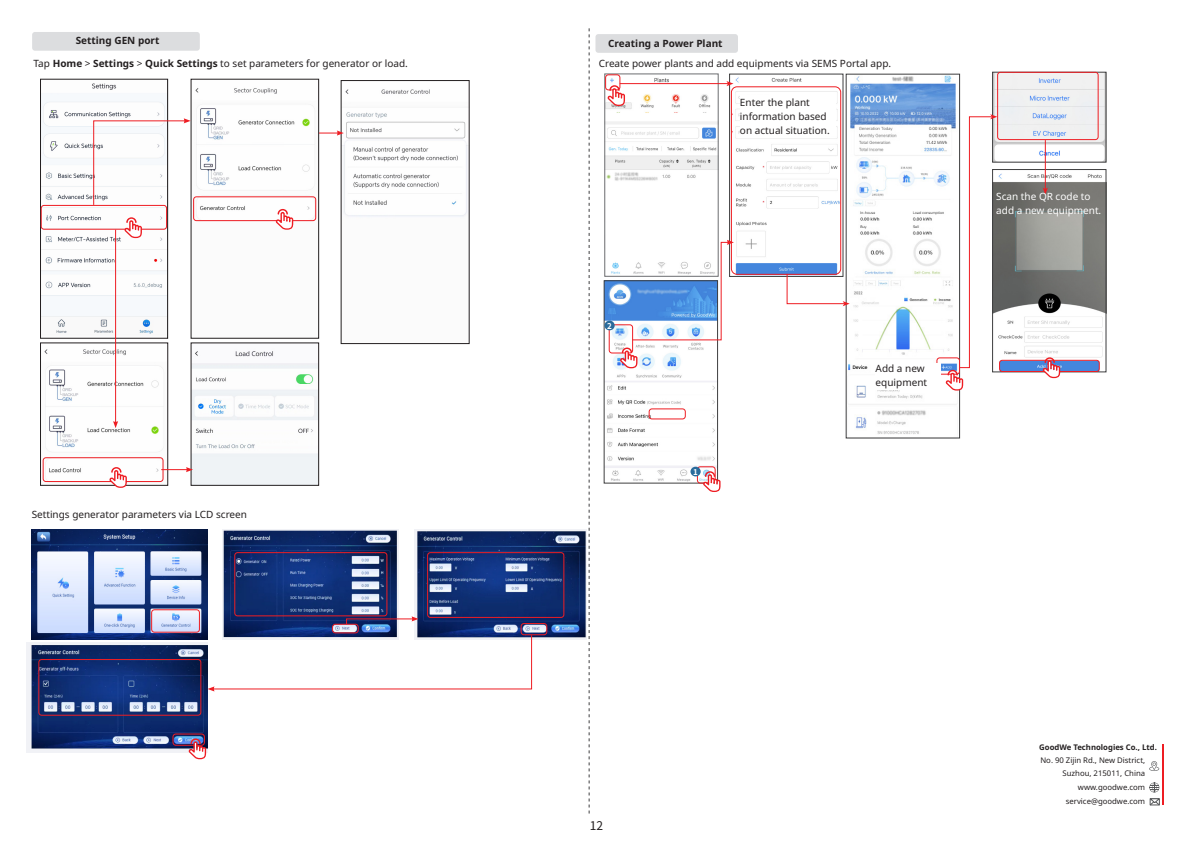
<style>
.page{position:relative;width:1191px;height:842px;background:#fff}
.page>*{position:absolute;margin:0;border:0;box-sizing:border-box;transform-origin:0 0}
.t1{font:12px "Source Han Sans CN";color:#231f20}
.t2{font:10px/14px "Noto Sans";color:#231f20}
.t3{font:700 10px "Noto Sans";color:#231f20}
.t4{font:10px/14px "Noto Sans";color:#fff}
.四级标题{font:700 8px "Source Han Sans CN";color:#fff}
.t5{font:7.8px/13.6px "Noto Sans";color:#231f20;text-align:right}
.t6{font:700 7.8px "Noto Sans";color:#231f20}
.s1{font-weight:700}
</style>
<div class="page">
<svg style="left:589px;top:28px;width:1px;height:786px"></svg>
<div style="left:32px;top:32px;width:168px;height:19px;background:#dcdddf;border-radius:3px"></div>
<img style="left:994px;top:74px;width:110px;height:87px">
<div style="left:992px;top:72px;width:114px;height:91px;border:1px solid #3e3e3f"></div>
<img style="left:997px;top:171px;width:107px;height:199px">
<div style="left:992px;top:169px;width:114px;height:203px;border:1px solid #3e3e3f"></div>
<img style="left:848px;top:76px;width:109px;height:358px">
<img style="left:606px;top:76px;width:110px;height:198px">
<div style="left:604px;top:74px;width:114px;height:203px;border:1px solid #6c6d70"></div>
<div style="left:605px;top:74px;width:15px;height:16px;border:1px solid #ee1d23;border-radius:3px"></div>
<svg style="left:607px;top:85px;width:18px;height:21px"></svg>
<img style="left:733px;top:77px;width:108px;height:196px">
<div style="left:729px;top:74px;width:114px;height:203px;border:1px solid #3e3e3f"></div>
<div style="left:731px;top:86px;width:110px;height:189px;border:1px solid #ee1d23;border-radius:6px"></div>
<div style="left:936px;top:357px;width:24px;height:18px;border:1px solid #ee1d23;border-radius:3px"></div>
<div style="left:999px;top:360px;width:100px;height:12px;border:1px solid #ee1d23;border-radius:3px"></div>
<hr style="left:620px;top:83px;width:108px;height:1px;background:#ee1d23">
<svg style="left:726px;top:81px;width:7px;height:5px"></svg>
<svg style="left:786px;top:273px;width:63px;height:33px"></svg>
<img style="left:606px;top:282px;width:110px;height:199px">
<div style="left:604px;top:280px;width:114px;height:203px;border:1px solid #3e3e3f"></div>
<div style="left:697px;top:466px;width:18px;height:18px;border:1px solid #ee1d23;border-radius:3px"></div>
<div style="left:608px;top:324px;width:25px;height:29px;border:1px solid #ee1d23;border-radius:3px"></div>
<svg style="left:702px;top:471px;width:18px;height:21px"></svg>
<svg style="left:619px;top:348px;width:18px;height:20px"></svg>
<div style="left:690px;top:467px;width:10px;height:9px;background:#2a6b9b;border-radius:50%"></div>
<div style="left:604px;top:321px;width:10px;height:9px;background:#2a6b9b;border-radius:50%"></div>
<svg style="left:631px;top:240px;width:103px;height:101px"></svg>
<div style="left:648px;top:408px;width:38px;height:11px;border:1px solid #ee1d23;border-radius:3px"></div>
<div style="left:997px;top:72px;width:101px;height:68px;border:1px solid #ee1d23;border-radius:3px"></div>
<hr style="left:1044px;top:140px;width:1px;height:49px;background:#ee1d23">
<svg style="left:1042px;top:188px;width:5px;height:7px"></svg>
<svg style="left:945px;top:114px;width:52px;height:277px"></svg>
<svg style="left:1042px;top:357px;width:18px;height:21px"></svg>
<div style="left:595px;top:34px;width:143px;height:19px;background:#dcdddf;border-radius:3px"></div>
<div style="left:875px;top:363px;width:66px;height:27px;background:#fff"></div>
<div style="left:740px;top:96px;width:96px;height:40px;background:#fff"></div>
<svg style="left:1149px;top:782px;width:10px;height:10px"></svg>
<svg style="left:1149px;top:761px;width:10px;height:10px"></svg>
<svg style="left:1149px;top:798px;width:11px;height:8px"></svg>
<hr style="left:1162px;top:744px;width:1px;height:61px;background:#ee1d23">
<img style="left:42px;top:83px;width:124px;height:254px">
<div style="left:40px;top:79px;width:128px;height:260px;border:1px solid #231f20"></div>
<img style="left:195px;top:88px;width:122px;height:138px">
<div style="left:191px;top:79px;width:128px;height:260px;border:1px solid #231f20"></div>
<img style="left:42px;top:344px;width:122px;height:139px">
<div style="left:40px;top:342px;width:128px;height:144px;border:1px solid #231f20"></div>
<img style="left:343px;top:89px;width:124px;height:128px">
<div style="left:341px;top:80px;width:128px;height:264px;border:1px solid #231f20"></div>
<img style="left:193px;top:351px;width:124px;height:133px">
<div style="left:191px;top:342px;width:128px;height:144px;border:1px solid #231f20"></div>
<div style="left:41px;top:205px;width:126px;height:25px;border:1px solid #ee1d23;border-radius:3px"></div>
<hr style="left:115px;top:230px;width:1px;height:193px;background:#ee1d23">
<svg style="left:113px;top:421px;width:5px;height:7px"></svg>
<svg style="left:93px;top:118px;width:98px;height:88px"></svg>
<svg style="left:319px;top:130px;width:25px;height:6px"></svg>
<svg style="left:124px;top:217px;width:18px;height:21px"></svg>
<div style="left:43px;top:457px;width:120px;height:25px;border:1px solid #ee1d23;border-radius:3px"></div>
<svg style="left:161px;top:467px;width:32px;height:5px"></svg>
<svg style="left:109px;top:467px;width:18px;height:21px"></svg>
<div style="left:193px;top:196px;width:123px;height:25px;border:1px solid #ee1d23;border-radius:3px"></div>
<svg style="left:275px;top:209px;width:18px;height:21px"></svg>
<img style="left:223px;top:530px;width:176px;height:104px">
<img style="left:27px;top:642px;width:180px;height:110px">
<img style="left:414px;top:530px;width:173px;height:110px">
<img style="left:32px;top:530px;width:175px;height:110px">
<div style="left:151px;top:609px;width:49px;height:24px;border:1px solid #ee1d23;border-radius:3px"></div>
<svg style="left:345px;top:616px;width:73px;height:9px"></svg>
<div style="left:332px;top:624px;width:27px;height:9px;border:1px solid #ee1d23;border-radius:3px"></div>
<svg style="left:207px;top:634px;width:325px;height:57px"></svg>
<div style="left:520px;top:623px;width:27px;height:12px;border:1px solid #ee1d23;border-radius:3px"></div>
<div style="left:172px;top:733px;width:33px;height:13px;border:1px solid #ee1d23;border-radius:3px"></div>
<svg style="left:188px;top:738px;width:18px;height:21px"></svg>
<div style="left:234px;top:552px;width:153px;height:64px;border:1px solid #ee1d23;border-radius:3px"></div>
<div style="left:427px;top:552px;width:137px;height:66px;border:1px solid #ee1d23;border-radius:3px"></div>
<div style="left:38px;top:659px;width:163px;height:57px;border:1px solid #ee1d23;border-radius:3px"></div>
<p class="t3" style="left:76px;top:34px;width:85px">Setting GEN port</p>
<p class="t2" style="left:34px;top:57px;width:376px">Tap <span class="s1">Home</span> &gt; <span class="s1">Settings</span> &gt; <span class="s1">Quick Settings</span> to set parameters for generator or load.</p>
<p class="t2" style="left:32px;top:507px;width:217px">Settings generator parameters via LCD screen</p>
<p class="t3" style="left:608px;top:36px;width:116px">Creating a Power Plant</p>
<p class="t2" style="left:599px;top:56px;width:294px">Create power plants and add equipments via SEMS Portal app.</p>
<p class="四级标题" style="left:607px;top:321px;width:6px">2</p>
<p class="t2" style="left:740px;top:96px;width:91px">Enter the plant information based on actual situation.</p>
<p class="四级标题" style="left:693px;top:467px;width:6px">1</p>
<p class="t2" style="left:875px;top:361px;width:53px">Add a new equipment</p>
<p class="t4" style="left:996px;top:189px;width:106px">Scan the QR code to add a new equipment.</p>
<p class="t1" style="left:589px;top:819px;width:15px">12</p>
<p class="t6" style="left:1039px;top:742px;width:119px">GoodWe Technologies Co., Ltd.</p>
<p class="t5" style="left:1040px;top:753px;width:106px">No. 90 Zijin Rd., New District,<br>Suzhou, 215011, China</p>
<p class="t5" style="left:1078px;top:780px;width:69px">www.goodwe.com</p>
<p class="t5" style="left:1065px;top:794px;width:81px">service@goodwe.com</p>
</div>
